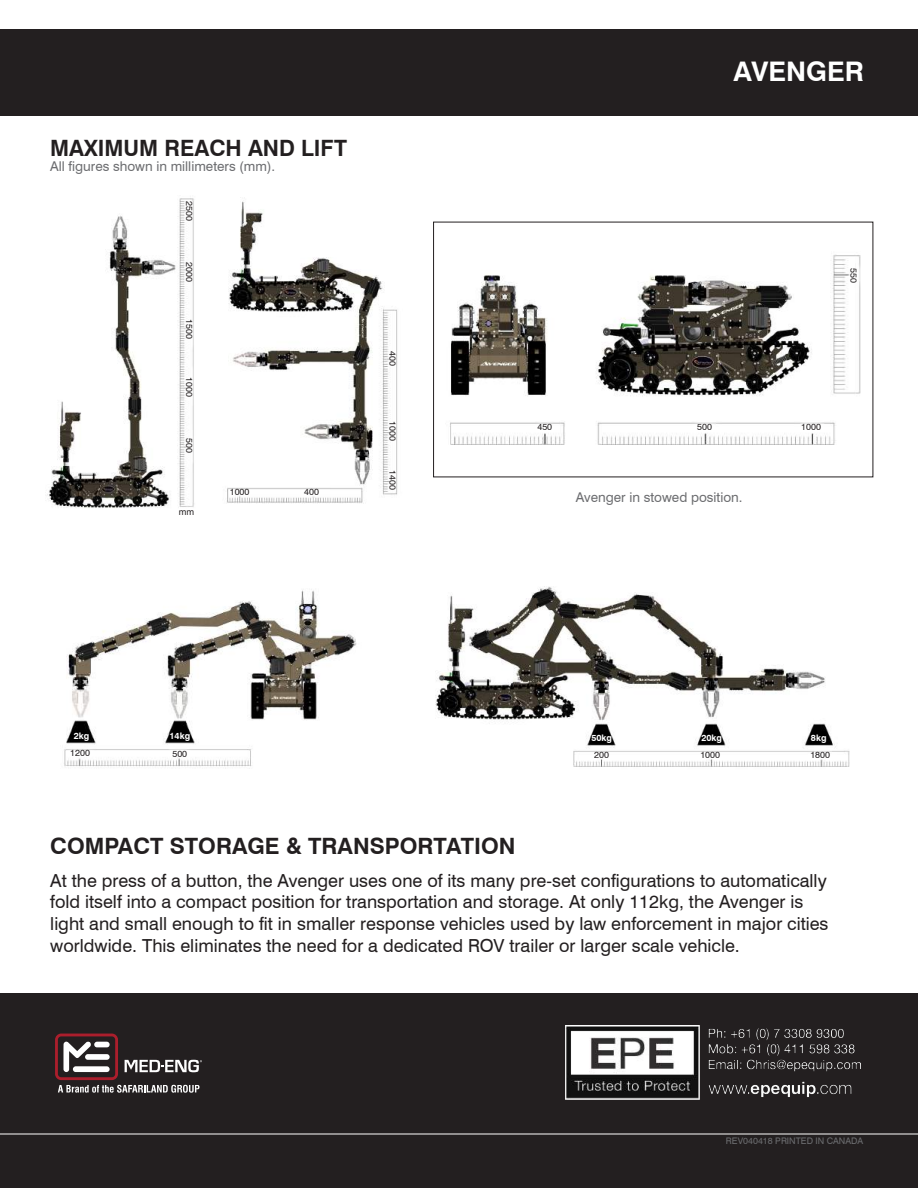
<style>
.page{position:relative;width:918px;height:1188px;background:#fff}
.page>*{position:absolute;margin:0;border:0;box-sizing:border-box;transform-origin:0 0}
.t1{font:700 27px "Swiss 721 BT";color:#fff}
.t2{font:700 22.5px "Swiss 721 BT";color:#231f20}
.t3{font:18px/21.6px "Swiss 721 BT";color:#231f20}
.t4{font:13.5px "Swiss 721 BT";color:#6c6d70}
.t5{font:9px "Swiss 721 BT";color:#231f20}
.t6{font:9px "Swiss 721 BT";color:#6c6d70}
.t7{font:700 9px "Swiss 721 BT";color:#fff}
</style>
<div class="page">
<div style="left:0;top:994px;width:918px;height:194px;background:#231f20"></div>
<svg style="left:55px;top:1034px;width:147px;height:59px"></svg>
<hr style="left:0;top:1134px;width:918px;height:1px;background:#fff">
<div style="left:0;top:30px;width:918px;height:86px;background:#231f20"></div>
<img style="left:227px;top:201px;width:171px;height:303px">
<img style="left:435px;top:586px;width:415px;height:181px">
<img style="left:64px;top:589px;width:293px;height:180px">
<img style="left:47px;top:198px;width:147px;height:310px">
<img style="left:450px;top:254px;width:411px;height:191px">
<img style="left:566px;top:1025px;width:294px;height:74px">
<p class="t2" style="left:50px;top:134px;width:298px">MAXIMUM REACH AND LIFT</p>
<p class="t4" style="left:50px;top:158px;width:226px">All figures shown in millimeters (mm).</p>
<p class="t5" style="left:195px;top:201px;width:21px;rotate:90deg">2500</p>
<p class="t5" style="left:195px;top:262px;width:21px;rotate:90deg">2000</p>
<p class="t5" style="left:195px;top:319px;width:21px;rotate:90deg">1500</p>
<p class="t5" style="left:195px;top:377px;width:21px;rotate:90deg">1000</p>
<p class="t5" style="left:195px;top:438px;width:16px;rotate:90deg">500</p>
<p class="t5" style="left:179px;top:506px;width:17px">mm</p>
<p class="t5" style="left:230px;top:486px;width:21px">1000</p>
<p class="t5" style="left:304px;top:486px;width:16px">400</p>
<p class="t5" style="left:398px;top:351px;width:16px;rotate:90deg">400</p>
<p class="t5" style="left:398px;top:421px;width:21px;rotate:90deg">1000</p>
<p class="t5" style="left:398px;top:470px;width:21px;rotate:90deg">1400</p>
<h1 class="t1" style="left:734px;top:55px;width:132px">AVENGER</h1>
<p class="t5" style="left:859px;top:268px;width:16px;rotate:90deg">550</p>
<p class="t5" style="left:537px;top:421px;width:16px">450</p>
<p class="t5" style="left:697px;top:421px;width:16px">500</p>
<p class="t5" style="left:801px;top:421px;width:21px">1000</p>
<p class="t4" style="left:576px;top:489px;width:168px">Avenger in stowed position.</p>
<p class="t7" style="left:74px;top:730px;width:17px">2kg</p>
<p class="t7" style="left:169px;top:730px;width:22px">14kg</p>
<p class="t5" style="left:70px;top:747px;width:21px">1200</p>
<p class="t5" style="left:172px;top:748px;width:16px">500</p>
<p class="t2" style="left:50px;top:832px;width:467px">COMPACT STORAGE &amp; TRANSPORTATION</p>
<p class="t7" style="left:591px;top:733px;width:22px">50kg</p>
<p class="t7" style="left:701px;top:733px;width:22px">20kg</p>
<p class="t7" style="left:811px;top:733px;width:17px">8kg</p>
<p class="t5" style="left:810px;top:749px;width:21px">1800</p>
<p class="t5" style="left:594px;top:749px;width:16px">200</p>
<p class="t5" style="left:700px;top:749px;width:21px">1000</p>
<p class="t3" style="left:50px;top:870px;width:780px">At the press of a button, the Avenger uses one of its many pre-set configurations to automatically fold itself into a compact position for transportation and storage. At only 112kg, the Avenger is light and small enough to fit in smaller response vehicles used by law enforcement in major cities worldwide. This eliminates the need for a dedicated ROV trailer or larger scale vehicle.</p>
<p class="t6" style="left:726px;top:1135px;width:139px">REV040418 PRINTED IN CANADA</p>
</div>
